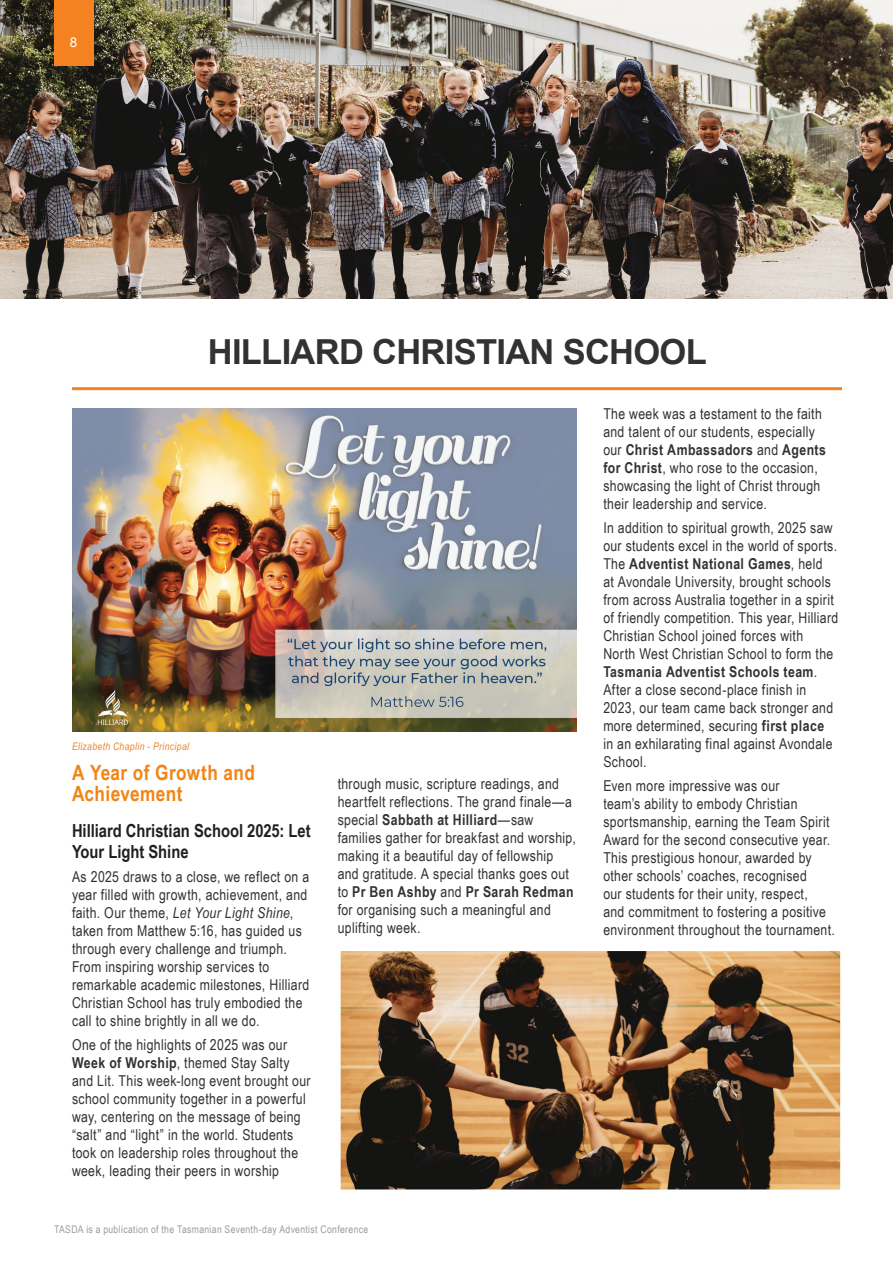
<style>
.page{position:relative;width:893px;height:1263px;background:#fff}
.page>*{position:absolute;margin:0;border:0;box-sizing:border-box;transform-origin:0 0}
.t1{font:700 34.5px "Arial";letter-spacing:-.02em;color:#333233}
.Body_Heading_Orange{font:700 21px/21px "Arial Narrow";letter-spacing:.02em;color:#f18515}
.small_black_heading{font:700 18px/21px "Arial Narrow";color:#231f20}
.Main_Body{font:15px/18px "Arial Narrow";letter-spacing:.025em;color:#333233}
.t2{font:13.5px "Arial";color:#fff}
.t3{font:10.5px "Arial Narrow";letter-spacing:.035em;color:#999b9e}
.Author_Name_Orange{font:italic 10.5px "Arial Narrow";letter-spacing:.035em;color:#eb8429}
.s1{font-style:italic}
.s2{font-weight:700}
</style>
<div class="page">
<img style="left:72px;top:408px;width:505px;height:323px">
<hr style="left:72px;top:387px;width:770px;height:3px;background:#f58220">
<img style="left:341px;top:951px;width:499px;height:238px">
<div style="left:336px;top:946px;width:509px;height:248px;border:4px solid #fff"></div>
<img style="left:0;top:0;width:893px;height:298px">
<div style="left:54px;top:0;width:39px;height:66px;background:#f58220"></div>
<p class="t2" style="left:70px;top:34px;width:9px">8</p>
<p class="t1" style="left:208px;top:329px;width:501px">HILLIARD CHRISTIAN SCHOOL</p>
<p class="Author_Name_Orange" style="left:72px;top:739px;width:119px">Elizabeth Chaplin - Principal</p>
<p class="Body_Heading_Orange" style="left:72px;top:761px;width:184px">A Year of Growth and<br>Achievement</p>
<p class="small_black_heading" style="left:72px;top:819px;width:240px">Hilliard Christian School 2025: Let<br>Your Light Shine</p>
<p class="Main_Body" style="left:72px;top:867px;width:239px">As 2025 draws to a close, we reflect on a year filled with growth, achievement, and faith. Our theme, <span class="s1">Let Your Light Shine</span>, taken from Matthew 5:16, has guided us through every challenge and triumph.<br>From inspiring worship services to remarkable academic milestones, Hilliard Christian School has truly embodied the call to shine brightly in all we do.</p>
<p class="Main_Body" style="left:72px;top:1035px;width:240px">One of the highlights of 2025 was our <span class="s2">Week of Worship</span>, themed Stay Salty and Lit. This week-long event brought our school community together in a powerful way, centering on the message of being “salt” and “light” in the world. Students took on leadership roles throughout the week, leading their peers in worship</p>
<p class="Main_Body" style="left:338px;top:774px;width:240px">through music, scripture readings, and heartfelt reflections. The grand finale—a special <span class="s2">Sabbath at Hilliard</span>—saw families gather for breakfast and worship, making it a beautiful day of fellowship and gratitude. A special thanks goes out to <span class="s2">Pr Ben Ashby</span> and <span class="s2">Pr Sarah Redman </span>for organising such a meaningful and uplifting week.</p>
<p class="t3" style="left:54px;top:1222px;width:316px">TASDA is a publication of the Tasmanian Seventh-day Adventist Conference</p>
<p class="Main_Body" style="left:603px;top:404px;width:224px">The week was a testament to the faith and talent of our students, especially our <span class="s2">Christ Ambassadors</span> and <span class="s2">Agents for Christ</span>, who rose to the occasion, showcasing the light of Christ through their leadership and service.</p>
<p class="Main_Body" style="left:603px;top:518px;width:237px">In addition to spiritual growth, 2025 saw our students excel in the world of sports.<br>The <span class="s2">Adventist National Games</span>, held<br>at Avondale University, brought schools from across Australia together in a spirit of friendly competition. This year, Hilliard Christian School joined forces with North West Christian School to form the <span class="s2">Tasmania Adventist Schools team</span>.<br>After a close second-place finish in 2023, our team came back stronger and more determined, securing <span class="s2">first place<br></span>in an exhilarating final against Avondale School.</p>
<p class="Main_Body" style="left:603px;top:776px;width:233px">Even more impressive was our<br>team’s ability to embody Christian sportsmanship, earning the Team Spirit Award for the second consecutive year.<br>This prestigious honour, awarded by other schools’ coaches, recognised<br>our students for their unity, respect,<br>and commitment to fostering a positive environment throughout the tournament.</p>
</div>
